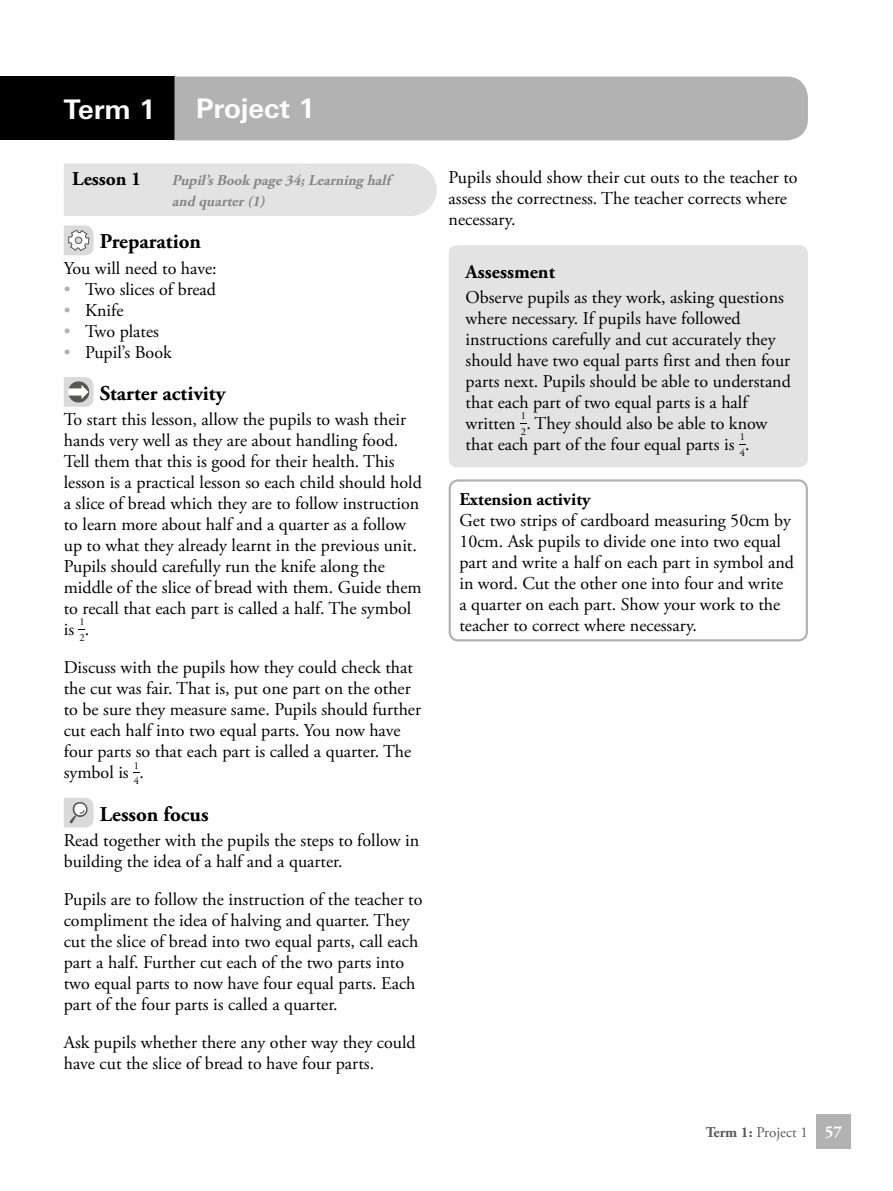
<style>
.page{position:relative;width:893px;height:1191px;background:#fff}
.page>*{position:absolute;margin:0;border:0;box-sizing:border-box;transform-origin:0 0}
.t1{font:700 27px "Univers Nextfor Pearson SA";letter-spacing:-.005em;color:#fff}
.t2{font:700 21px "Adobe Garamond Pro";color:#000}
.t3{font:700 19.5px "Adobe Garamond Pro";color:#000}
.t4{font:18px/21px "Adobe Garamond Pro";color:#000}
.t5{font:700 18px "Adobe Garamond Pro";color:#000}
.t6{font:italic 700 15px/21px "Adobe Garamond Pro";color:#878787}
.t7{font:15px "Adobe Garamond Pro";color:#575756}
.t8{font:10.5px/15.1px "Adobe Garamond Pro";color:#000}
.s1{color:#b3b2b2}
.s2{font-weight:700}
.s3{font-weight:700;font-size:16.5px;color:#fff}
</style>
<div class="page">
<div style="left:816px;top:1114px;width:34px;height:34px;background:#b3b2b2"></div>
<div style="left:0;top:77px;width:174px;height:63px;background:#000"></div>
<div style="left:174px;top:77px;width:634px;height:63px;background:#b3b2b2"></div>
<hr style="left:410px;top:164px;width:1px;height:52px;background:#e3e3e3">
<div style="left:64px;top:163px;width:346px;height:53px;background:#e3e3e3"></div>
<div style="left:449px;top:245px;width:359px;height:222px;background:#e3e3e3;border-radius:9px"></div>
<div style="left:449px;top:479px;width:359px;height:162px;border:2px solid #b3b2b2;border-radius:9px"></div>
<svg style="left:64px;top:225px;width:30px;height:30px"></svg>
<svg style="left:64px;top:377px;width:30px;height:30px"></svg>
<svg style="left:64px;top:798px;width:30px;height:29px"></svg>
<h1 class="t1" style="left:64px;top:93px;width:94px">Term 1</h1>
<h1 class="t1" style="left:196px;top:93px;width:121px">Project 1</h1>
<p class="t3" style="left:72px;top:167px;width:71px">Lesson 1</p>
<p class="t6" style="left:172px;top:170px;width:220px">Pupil’sBook page34;Learning half and quarter(1)</p>
<p class="t2" style="left:100px;top:229px;width:103px">Preparation</p>
<p class="t4" style="left:64px;top:258px;width:154px">You will need to have:</p>
<p class="t4" style="left:64px;top:279px;width:154px"><span class="s1">•</span> Two slices of bread</p>
<p class="t4" style="left:64px;top:300px;width:61px"><span class="s1">•</span> Knife</p>
<p class="t4" style="left:64px;top:321px;width:97px"><span class="s1">•</span> Two plates</p>
<p class="t4" style="left:64px;top:342px;width:109px"><span class="s1">•</span> Pupil’s Book</p>
<p class="t2" style="left:100px;top:381px;width:127px">Starter activity</p>
<p class="t4" style="left:64px;top:409px;width:360px">To start this lesson, allow the pupils to wash their hands very well as they are about handling food.<br>Tell them that this is good for their health. This lesson is a practical lesson so each child should hold a slice of bread which they are to follow instruction to learn more about half and a quarter as a follow up to what they already learnt in the previous unit.<br>Pupils should carefully run the knife along the middle of the slice of bread with them. Guide them to recall that each part is called a half. The symbol is</p>
<p class="t8" style="left:79px;top:615px;width:12px">1<br>2<sup>.</sup></p>
<p class="t4" style="left:64px;top:657px;width:359px">Discuss with the pupils how they could check that the cut was fair. That is, put one part on the other to be sure they measure same. Pupils should further cut each half into two equal parts. You now have four parts so that each part is called a quarter. The symbol is</p>
<p class="t8" style="left:134px;top:758px;width:12px">1<br>4<sup>.</sup></p>
<p class="t2" style="left:100px;top:801px;width:110px">Lesson focus</p>
<p class="t4" style="left:64px;top:830px;width:357px">Read together with the pupils the steps to follow in building the idea of a half and a quarter.</p>
<p class="t4" style="left:64px;top:889px;width:360px">Pupils are to follow the instruction of the teacher to compliment the idea of halving and quarter. They cut the slice of bread into two equal parts, call each part a half. Further cut each of the two parts into two equal parts to now have four equal parts. Each part of the four parts is called a quarter.</p>
<p class="t4" style="left:64px;top:1032px;width:353px">Ask pupils whether there any other way they could have cut the slice of bread to have four parts.</p>
<p class="t4" style="left:449px;top:167px;width:350px">Pupils should show their cut outs to the teacher to assess the correctness. The teacher corrects where necessary.</p>
<p class="t3" style="left:466px;top:260px;width:91px">Assessment</p>
<p class="t4" style="left:466px;top:288px;width:327px">Observe pupils as they work, asking questions where necessary. If pupils have followed instructions carefully and cut accurately they should have two equal parts first and then four parts next. Pupils should be able to understand that each part of two equal parts is a half written <sub>2</sub>. They should also be able to know</p>
<p class="t8" style="left:521px;top:409px;width:7px">1</p>
<p class="t4" style="left:466px;top:435px;width:270px">that each part of the four equal parts is</p>
<p class="t8" style="left:740px;top:430px;width:12px">1<br>4<sup>.</sup></p>
<p class="t5" style="left:459px;top:488px;width:133px">Extension activity</p>
<p class="t4" style="left:459px;top:510px;width:336px">Get two strips of cardboard measuring 50cm by 10cm. Ask pupils to divide one into two equal part and write a half on each part in symbol and in word. Cut the other one into four and write a quarter on each part. Show your work to the teacher to correct where necessary.</p>
<p class="t7" style="left:706px;top:1122px;width:138px"><span class="s2">Term 1:</span> Project 1 <span class="s3">57</span></p>
</div>
